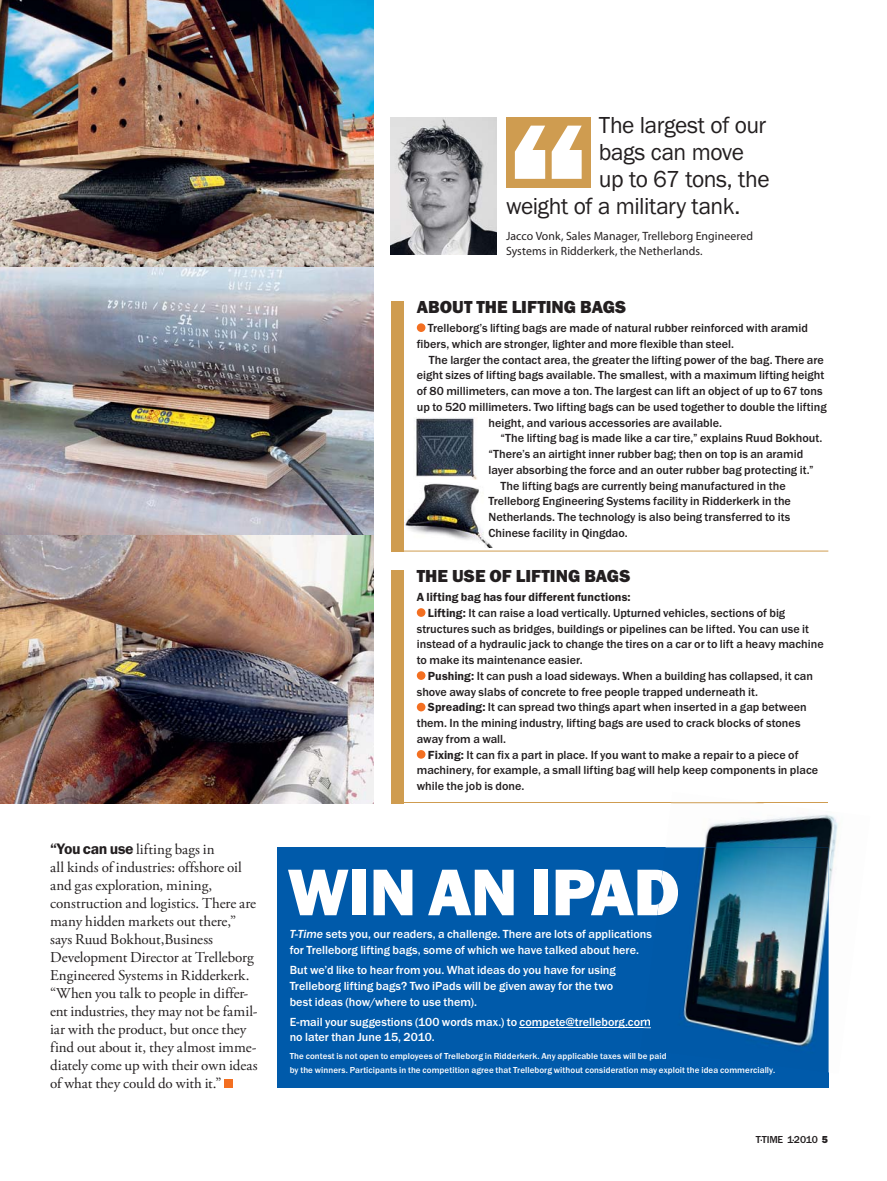
<style>
.page{position:relative;width:887px;height:1181px;background:#fff}
.page>*{position:absolute;margin:0;border:0;box-sizing:border-box;transform-origin:0 0}
.t1{font:68.25px "Franklin Got T Heav";letter-spacing:-.01em;color:#fff}
.t2{font:24px "Franklin Got T";letter-spacing:-.02em;color:#231f20}
.t3{font:18px "Franklin Got T Heav";color:#231f20}
.t4{font:15px/18px "Adobe Garamond Pro";letter-spacing:-.005em;color:#231f20}
.t5{font:500 12.15px/15.8px "Franklin Got T";color:#231f20}
.t6{font:500 12.15px/15.8px "Franklin Got T";color:#fff}
.t7{font:600 12.15px "Franklin Got T";color:#231f20}
.t8{font:12px/15px "Myriad Pro";letter-spacing:.01em;color:#231f20}
.t9{font:500 10.5px "Franklin Got T";letter-spacing:-.015em;color:#231f20}
.t10{font:500 9px/13.5px "Franklin Got T";letter-spacing:.01em;color:#fff}
.s1{font-family:"Franklin Got T";font-weight:600;font-size:15.75px}
.s2{font-weight:600}
.s3{font-style:italic}
.s4{font-family:"Franklin Got T Heav";font-weight:400}
</style>
<div class="page">
<div style="left:277px;top:847px;width:551px;height:241px;background:#005aaa"></div>
<div style="left:225px;top:1079px;width:8px;height:9px;background:#f36f21"></div>
<hr style="left:520px;top:1027px;width:131px;height:1px;background:#fff">
<div style="left:417px;top:608px;width:8px;height:8px;background:#f36f21;border-radius:50%"></div>
<div style="left:417px;top:671px;width:8px;height:8px;background:#f36f21;border-radius:50%"></div>
<div style="left:417px;top:702px;width:8px;height:9px;background:#f36f21;border-radius:50%"></div>
<div style="left:417px;top:750px;width:8px;height:8px;background:#f36f21;border-radius:50%"></div>
<hr style="left:391px;top:802px;width:437px;height:1px;background:#cf9c50">
<div style="left:391px;top:570px;width:13px;height:233px;background:#cf9c50"></div>
<div style="left:506px;top:117px;width:84px;height:70px;background:#cf9c50"></div>
<svg style="left:515px;top:126px;width:67px;height:53px"></svg>
<img style="left:391px;top:118px;width:105px;height:136px">
<img style="left:0;top:0;width:374px;height:803px">
<img style="left:405px;top:483px;width:87px;height:64px">
<div style="left:417px;top:323px;width:8px;height:9px;background:#f36f21;border-radius:50%"></div>
<hr style="left:391px;top:550px;width:437px;height:1px;background:#cf9c50">
<div style="left:391px;top:301px;width:13px;height:250px;background:#cf9c50"></div>
<img style="left:416px;top:418px;width:61px;height:61px">
<img style="left:671px;top:803px;width:167px;height:270px">
<img style="left:643px;top:847px;width:185px;height:225px">
<img style="left:657px;top:869px;width:21px;height:46px">
<svg style="left:643px;top:1017px;width:8px;height:11px"></svg>
<img style="left:671px;top:802px;width:86px;height:1px">
<p class="t4" style="left:50px;top:841px;width:209px"><span class="s1">“You can use</span> lifting bags in<br>all kinds of industries: offshore oil and gas exploration, mining, construction and logistics. There are many hidden markets out there,” says Ruud Bokhout,Business Development Director at Trelleborg Engineered Systems in Ridderkerk. “When you talk to people in differ&shy;ent industries, they may not be famil&shy;iar with the product, but once they find out about it, they almost imme&shy;diately come up with their own ideas of what they could do with it.”</p>
<h2 class="t2" style="left:599px;top:116px;width:169px">The largest of our</h2>
<h2 class="t2" style="left:599px;top:143px;width:147px">bags can move</h2>
<h2 class="t2" style="left:599px;top:170px;width:172px">up to 67 tons, the</h2>
<h2 class="t2" style="left:506px;top:197px;width:236px">weight of a military tank.</h2>
<p class="t8" style="left:506px;top:229px;width:248px">Jacco Vonk, Sales Manager, Trelleborg Engineered<br>Systems in Ridderkerk, the Netherlands.</p>
<h3 class="t3" style="left:417px;top:300px;width:211px">ABOUT THE LIFTING BAGS</h3>
<p class="t5" style="left:417px;top:321px;width:393px;text-indent:11px">Trelleborg’s lifting bags are made of natural rubber reinforced with aramid fibers, which are stronger, lighter and more flexible than steel.</p>
<p class="t5" style="left:429px;top:352px;width:396px">The larger the contact area, the greater the lifting power of the bag. There are</p>
<p class="t5" style="left:417px;top:368px;width:409px">eight sizes of lifting bags available. The smallest, with a maximum lifting height</p>
<p class="t5" style="left:417px;top:384px;width:407px">of 80 millimeters, can move a ton. The largest can lift an object of up to 67 tons</p>
<p class="t5" style="left:417px;top:400px;width:411px">up to 520 millimeters. Two lifting bags can be used together to double the lifting</p>
<p class="t5" style="left:488px;top:415px;width:235px">height, and various accessories are available.</p>
<p class="t5" style="left:501px;top:431px;width:323px">“The lifting bag is made like a car tire,” explains Ruud Bokhout.</p>
<p class="t5" style="left:488px;top:447px;width:316px">“There’s an airtight inner rubber bag; then on top is an aramid</p>
<p class="t5" style="left:488px;top:463px;width:327px">layer absorbing the force and an outer rubber bag protecting it.”</p>
<p class="t5" style="left:501px;top:478px;width:287px">The lifting bags are currently being manufactured in the</p>
<p class="t5" style="left:488px;top:494px;width:304px">Trelleborg Engineering Systems facility in Ridderkerk in the</p>
<p class="t5" style="left:488px;top:510px;width:303px">Netherlands. The technology is also being transferred to its</p>
<p class="t5" style="left:488px;top:526px;width:141px">Chinese facility in Qingdao.</p>
<h3 class="t3" style="left:417px;top:569px;width:215px">THE USE OF LIFTING BAGS</h3>
<p class="t7" style="left:417px;top:592px;width:215px">A lifting bag has four different functions:</p>
<p class="t5" style="left:428px;top:606px;width:359px"><span class="s2">Lifting:</span> It can raise a load vertically. Upturned vehicles, sections of big</p>
<p class="t5" style="left:417px;top:621px;width:394px">structures such as bridges, buildings or pipelines can be lifted. You can use it</p>
<p class="t5" style="left:417px;top:637px;width:408px">instead of a hydraulic jack to change the tires on a car or to lift a heavy machine</p>
<p class="t5" style="left:417px;top:653px;width:167px">to make its maintenance easier.</p>
<p class="t5" style="left:428px;top:669px;width:387px"><span class="s2">Pushing:</span> It can push a load sideways. When a building has collapsed, it can</p>
<p class="t5" style="left:417px;top:684px;width:343px">shove away slabs of concrete to free people trapped underneath it.</p>
<p class="t5" style="left:428px;top:700px;width:380px"><span class="s2">Spreading:</span> It can spread two things apart when inserted in a gap between</p>
<p class="t5" style="left:417px;top:716px;width:385px">them. In the mining industry, lifting bags are used to crack blocks of stones</p>
<p class="t5" style="left:417px;top:732px;width:91px">away from a wall.</p>
<p class="t5" style="left:428px;top:747px;width:372px"><span class="s2">Fixing:</span> It can fix a part in place. If you want to make a repair to a piece of</p>
<p class="t5" style="left:417px;top:763px;width:403px">machinery, for example, a small lifting bag will help keep components in place</p>
<p class="t5" style="left:417px;top:779px;width:109px">while the job is done.</p>
<h1 class="t1" style="left:287px;top:865px;width:394px">WIN AN IPAD</h1>
<p class="t6" style="left:290px;top:927px;width:364px"><span class="s3">T-Time</span> sets you, our readers, a challenge. There are lots of applications for Trelleborg lifting bags, some of which we have talked about here.</p>
<p class="t6" style="left:290px;top:963px;width:328px">But we’d like to hear from you. What ideas do you have for using<br>Trelleborg lifting bags? Two iPads will be given away for the two best ideas (how/where to use them).</p>
<p class="t6" style="left:290px;top:1014px;width:362px">E-mail your suggestions (100 words max.) to compete@trelleborg.com no later than June 15, 2010.</p>
<p class="t10" style="left:290px;top:1049px;width:487px">The contest is not open to employees of Trelleborg in Ridderkerk. Any applicable taxes will be paid<br>by the winners. Participants in the competition agree that Trelleborg without consideration may exploit the idea commercially.</p>
<p class="t9" style="left:756px;top:1135px;width:73px">T·TIME 1·2010 <span class="s4">5</span></p>
</div>
